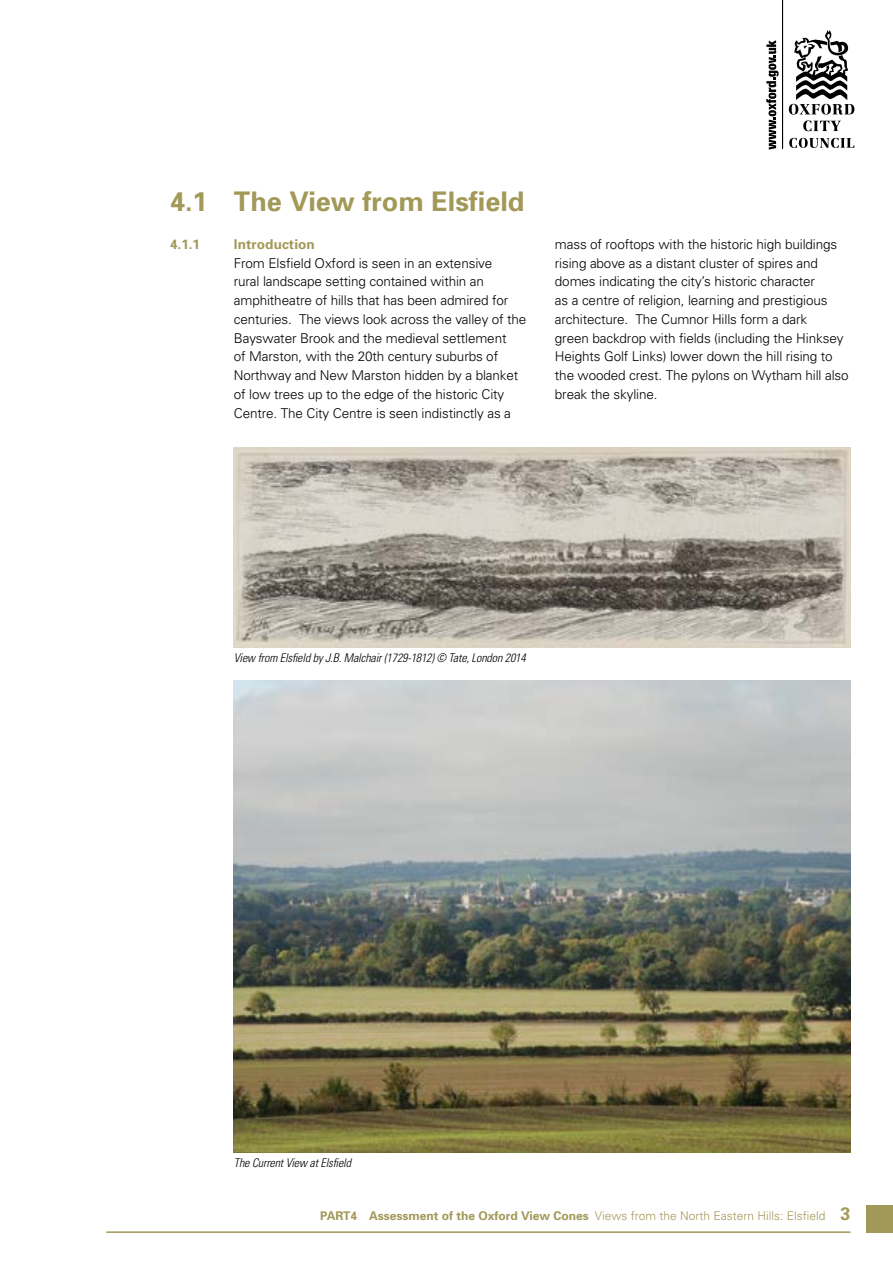
<style>
.page{position:relative;width:893px;height:1263px;background:#fff}
.page>*{position:absolute;margin:0;border:0;box-sizing:border-box;transform-origin:0 0}
.t1{font:700 27px "Univers";color:#a29857}
.t2{font:300 13.5px/18.8px "Univers";letter-spacing:-.01em;color:#000}
.t3{font:700 13.5px "Univers";letter-spacing:.01em;color:#a29857}
.t4{font:italic 300 condensed 12px "Univers";letter-spacing:-.01em;color:#000}
.t5{font:300 12px "Univers";color:#a29857}
.s1{font-weight:700}
.s2{font-weight:700;font-size:18px}
</style>
<div class="page">
<svg style="left:789px;top:138px;width:65px;height:10px"></svg>
<svg style="left:789px;top:30px;width:65px;height:101px"></svg>
<svg style="left:766px;top:40px;width:13px;height:110px"></svg>
<hr style="left:782px;top:0;width:1px;height:148px;background:#000">
<img style="left:234px;top:447px;width:616px;height:201px">
<img style="left:234px;top:680px;width:616px;height:472px">
<hr style="left:106px;top:1231px;width:744px;height:2px;background:#a29857">
<div style="left:866px;top:1205px;width:27px;height:28px;background:#a29857"></div>
<h1 class="t1" style="left:170px;top:184px;width:356px">4.1 The View from Elsfield</h1>
<p class="t3" style="left:170px;top:235px;width:32px">4.1.1</p>
<p class="t3" style="left:234px;top:235px;width:82px">Introduction</p>
<p class="t2" style="left:234px;top:253px;width:294px">From Elsfield Oxford is seen in an extensive<br>rural landscape setting contained within an amphitheatre of hills that has been admired for centuries. The views look across the valley of the Bayswater Brook and the medieval settlement<br>of Marston, with the 20th century suburbs of Northway and New Marston hidden by a blanket of low trees up to the edge of the historic City Centre. The City Centre is seen indistinctly as a</p>
<p class="t2" style="left:555px;top:234px;width:295px">mass of rooftops with the historic high buildings rising above as a distant cluster of spires and domes indicating the city’s historic character<br>as a centre of religion, learning and prestigious architecture. The Cumnor Hills form a dark<br>green backdrop with fields (including the Hinksey Heights Golf Links) lower down the hill rising to the wooded crest. The pylons on Wytham hill also break the skyline.</p>
<p class="t4" style="left:234px;top:651px;width:293px">View from Elsfield by J.B. Malchair (1729-1812) © Tate, London 2014</p>
<p class="t4" style="left:234px;top:1155px;width:119px">The Current View at Elsfield</p>
<p class="t5" style="left:320px;top:1208px;width:532px"><span class="s1">PART4 Assessment of the Oxford View Cones</span> Views from the North Eastern Hills: Elsfield <span class="s2">3</span></p>
</div>
